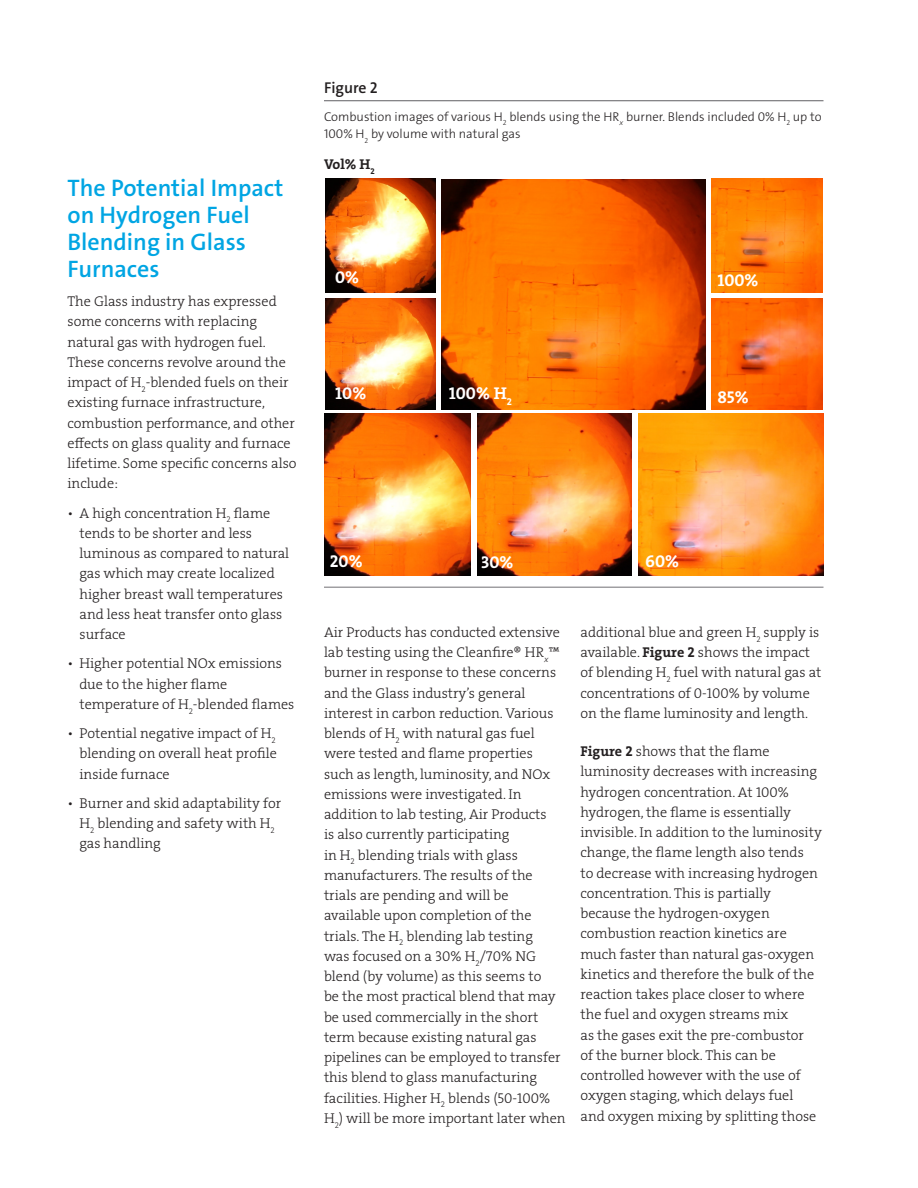
<style>
.page{position:relative;width:918px;height:1188px;background:#fff}
.page>*{position:absolute;margin:0;border:0;box-sizing:border-box;transform-origin:0 0}
.Subhead_level_1{font:600 24px/27px "The Sans LF";color:#00a5e3}
.Body_copy{font:17.1px "The Serif LP7 Bld";color:#fff}
.Table_figure_headlin{font:600 15.75px "The Sans LF";color:#231f20}
.Body_copy-2{font:14.25px/20.2px "The Serif LP3 Lig";color:#231f20}
.Body_copy-3{font:14.25px "The Serif LP7 Bld";color:#231f20}
.Table_body_text{font:300 12.75px/17.2px "The Sans LF";color:#231f20}
.s1{font-family:"The Serif LP7 Bld"}
</style>
<div class="page">
<hr style="left:324px;top:100px;width:500px;height:1px;background:#717074">
<img style="left:326px;top:179px;width:109px;height:113px">
<img style="left:326px;top:298px;width:110px;height:111px">
<img style="left:442px;top:179px;width:263px;height:230px">
<img style="left:712px;top:298px;width:110px;height:111px">
<img style="left:712px;top:179px;width:110px;height:114px">
<img style="left:324px;top:413px;width:146px;height:162px">
<img style="left:477px;top:413px;width:154px;height:162px">
<img style="left:639px;top:413px;width:185px;height:163px">
<hr style="left:324px;top:587px;width:500px;height:1px;background:#717074">
<p class="Subhead_level_1" style="left:68px;top:175px;width:217px">The Potential Impact on Hydrogen Fuel<br>Blending in Glass<br>Furnaces</p>
<p class="Body_copy-2" style="left:68px;top:291px;width:231px">The Glass industry has expressed some concerns with replacing natural gas with hydrogen fuel.<br>These concerns revolve around the impact of H<sub>2</sub>-blended fuels on their existing furnace infrastructure, combustion performance, and other effects on glass quality and furnace lifetime. Some specific concerns also include:</p>
<p class="Body_copy-2" style="left:79px;top:503px;width:211px;text-indent:-12px">• A high concentration H<sub>2</sub> flame tends to be shorter and less luminous as compared to natural gas which may create localized higher breast wall temperatures and less heat transfer onto glass surface</p>
<p class="Body_copy-2" style="left:79px;top:654px;width:217px;text-indent:-12px">• Higher potential NOx emissions due to the higher flame temperature of H<sub>2</sub>-blended flames</p>
<p class="Body_copy-2" style="left:79px;top:723px;width:199px;text-align:justify;text-indent:-12px">• Potential negative impact of H<sub>2 </sub>blending on overall heat profile inside furnace</p>
<p class="Body_copy-2" style="left:79px;top:793px;width:203px;text-indent:-12px">• Burner and skid adaptability for<br>H<sub>2</sub> blending and safety with H<sub>2 </sub>gas handling</p>
<p class="Table_figure_headlin" style="left:324px;top:77px;width:55px">Figure 2</p>
<p class="Table_body_text" style="left:324px;top:108px;width:499px">Combustion images of various H<sub>2</sub> blends using the HR<sub>x</sub> burner. Blends included 0% H<sub>2</sub> up to<br>100% H<sub>2</sub> by volume with natural gas</p>
<p class="Body_copy-3" style="left:324px;top:155px;width:52px">Vol% H<sub>2</sub></p>
<p class="Body_copy" style="left:335px;top:266px;width:26px">0%</p>
<p class="Body_copy" style="left:335px;top:382px;width:33px">10%</p>
<p class="Body_copy" style="left:449px;top:382px;width:65px">100% H<sub>2</sub></p>
<p class="Body_copy" style="left:717px;top:268px;width:43px">100%</p>
<p class="Body_copy" style="left:717px;top:386px;width:33px">85%</p>
<p class="Body_copy" style="left:330px;top:550px;width:34px">20%</p>
<p class="Body_copy" style="left:481px;top:551px;width:34px">30%</p>
<p class="Body_copy" style="left:645px;top:550px;width:36px">60%</p>
<p class="Body_copy-2" style="left:324px;top:622px;width:243px">Air Products has conducted extensive lab testing using the Cleanfire® HR<sub>x</sub>™ burner in response to these concerns and the Glass industry’s general interest in carbon reduction. Various blends of H<sub>2</sub> with natural gas fuel were tested and flame properties such as length, luminosity, and NOx emissions were investigated. In addition to lab testing, Air Products<br>is also currently participating<br>in H<sub>2</sub> blending trials with glass manufacturers. The results of the trials are pending and will be available upon completion of the trials. The H<sub>2</sub> blending lab testing<br>was focused on a 30% H<sub>2</sub>/70% NG blend (by volume) as this seems to<br>be the most practical blend that may be used commercially in the short term because existing natural gas pipelines can be employed to transfer this blend to glass manufacturing facilities. Higher H<sub>2</sub> blends (50-100% H<sub>2</sub>) will be more important later when</p>
<p class="Body_copy-2" style="left:580px;top:622px;width:242px">additional blue and green H<sub>2</sub> supply is available. <span class="s1">Figure 2</span> shows the impact of blending H<sub>2</sub> fuel with natural gas at concentrations of 0-100% by volume on the flame luminosity and length.</p>
<p class="Body_copy-2" style="left:580px;top:741px;width:243px"><span class="s1">Figure 2</span> shows that the flame luminosity decreases with increasing hydrogen concentration. At 100% hydrogen, the flame is essentially invisible. In addition to the luminosity change, the flame length also tends<br>to decrease with increasing hydrogen concentration. This is partially because the hydrogen-oxygen combustion reaction kinetics are much faster than natural gas-oxygen kinetics and therefore the bulk of the reaction takes place closer to where the fuel and oxygen streams mix<br>as the gases exit the pre-combustor<br>of the burner block. This can be controlled however with the use of oxygen staging, which delays fuel<br>and oxygen mixing by splitting those</p>
</div>
